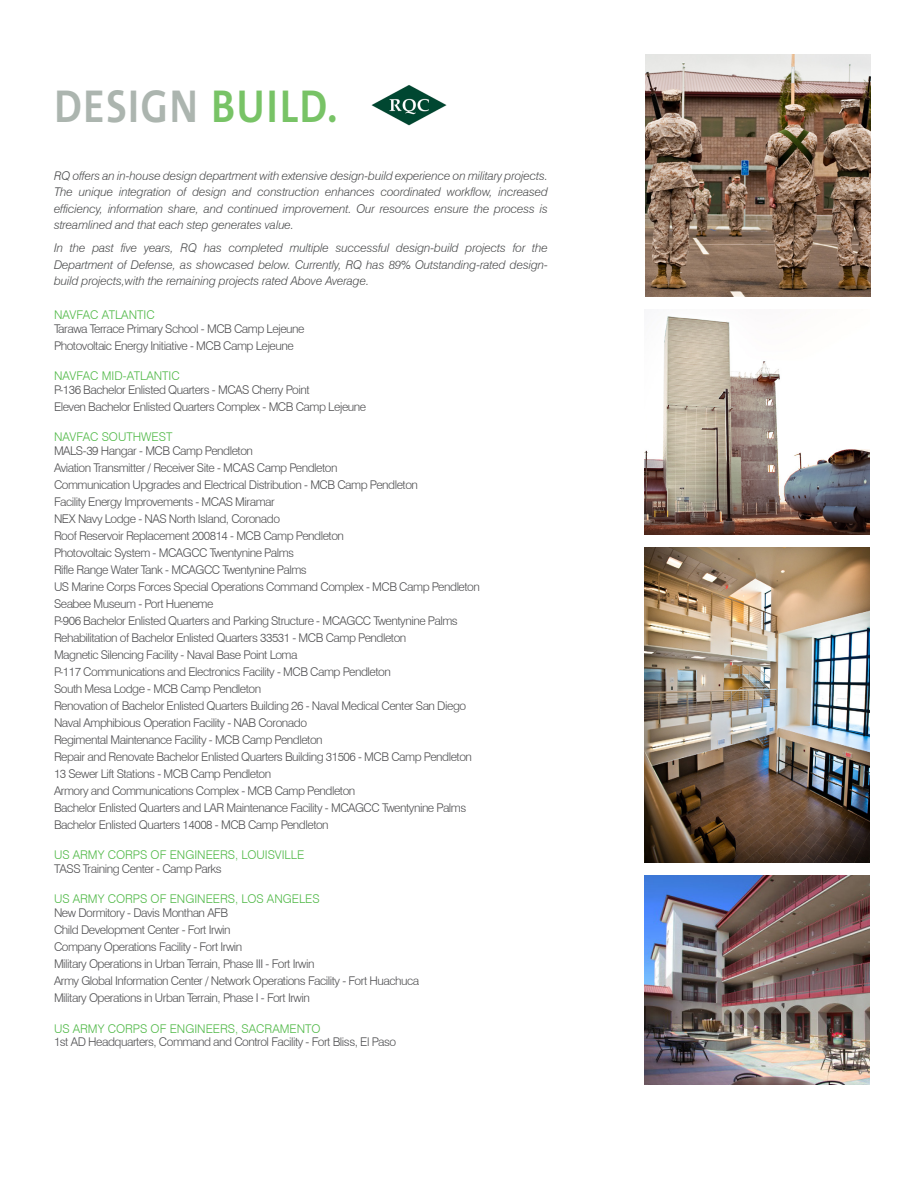
<style>
.page{position:relative;width:918px;height:1188px;background:#fff}
.page>*{position:absolute;margin:0;border:0;box-sizing:border-box;transform-origin:0 0}
.t1{font:700 45px "Corpid";letter-spacing:.03em;color:#acb5af;scale:.88 1}
.t2{font:300 12px "Swiss 721 BT";letter-spacing:-.04em;color:#505052}
.t3{font:italic 300 12px/16.5px "Swiss 721 BT";letter-spacing:-.01em;color:#4b4c4d;text-align:justify}
.t4{font:300 12px "Swiss 721 BT";color:#51b948}
.s1{color:#78c366}
</style>
<div class="page">
<img style="left:371px;top:85px;width:76px;height:41px">
<img style="left:645px;top:55px;width:225px;height:241px">
<img style="left:645px;top:316px;width:225px;height:218px">
<img style="left:645px;top:547px;width:225px;height:315px">
<img style="left:645px;top:875px;width:225px;height:210px">
<p class="t1" style="left:54px;top:82px;width:324px">DESIGN <span class="s1">BUILD.</span></p>
<p class="t3" style="left:54px;top:167px;width:496px">RQ offers an in-house design department with extensive design-build experience on military projects.<br>The unique integration of design and construction enhances coordinated workflow, increased efficiency, information share, and continued improvement. Our resources ensure the process is streamlined and that each step generates value.</p>
<p class="t3" style="left:54px;top:240px;width:496px">In the past five years, RQ has completed multiple successful design-build projects for the Department of Defense, as showcased below. Currently, RQ has 89% Outstanding-rated design&shy;build projects,with the remaining projects rated Above Average.</p>
<p class="t4" style="left:54px;top:308px;width:102px">NAVFAC ATLANTIC</p>
<p class="t2" style="left:54px;top:321px;width:252px">Tarawa Terrace Primary School - MCB Camp Lejeune</p>
<p class="t2" style="left:54px;top:338px;width:241px">Photovoltaic Energy Initiative - MCB Camp Lejeune</p>
<p class="t4" style="left:54px;top:369px;width:127px">NAVFAC MID-ATLANTIC</p>
<p class="t2" style="left:54px;top:382px;width:257px">P-136 Bachelor Enlisted Quarters - MCAS Cherry Point</p>
<p class="t2" style="left:54px;top:399px;width:314px">Eleven Bachelor Enlisted Quarters Complex - MCB Camp Lejeune</p>
<p class="t4" style="left:54px;top:430px;width:120px">NAVFAC SOUTHWEST</p>
<p class="t2" style="left:54px;top:443px;width:201px">MALS-39 Hangar - MCB Camp Pendleton</p>
<p class="t2" style="left:54px;top:460px;width:285px">Aviation Transmitter / Receiver Site - MCAS Camp Pendleton</p>
<p class="t2" style="left:54px;top:477px;width:366px">Communication Upgrades and Electrical Distribution - MCB Camp Pendleton</p>
<p class="t2" style="left:54px;top:494px;width:222px">Facility Energy Improvements - MCAS Miramar</p>
<p class="t2" style="left:54px;top:511px;width:228px">NEX Navy Lodge - NAS North Island, Coronado</p>
<p class="t2" style="left:54px;top:528px;width:292px">Roof Reservoir Replacement 200814 - MCB Camp Pendleton</p>
<p class="t2" style="left:54px;top:545px;width:242px">Photovoltaic System - MCAGCC Twentynine Palms</p>
<p class="t2" style="left:54px;top:562px;width:254px">Rifle Range Water Tank - MCAGCC Twentynine Palms</p>
<p class="t2" style="left:54px;top:579px;width:427px">US Marine Corps Forces Special Operations Command Complex - MCB Camp Pendleton</p>
<p class="t2" style="left:54px;top:596px;width:161px">Seabee Museum - Port Hueneme</p>
<p class="t2" style="left:54px;top:613px;width:405px">P-906 Bachelor Enlisted Quarters and Parking Structure - MCAGCC Twentynine Palms</p>
<p class="t2" style="left:54px;top:630px;width:354px">Rehabilitation of Bachelor Enlisted Quarters 33531 - MCB Camp Pendleton</p>
<p class="t2" style="left:54px;top:647px;width:245px">Magnetic Silencing Facility - Naval Base Point Loma</p>
<p class="t2" style="left:54px;top:664px;width:338px">P-117 Communications and Electronics Facility - MCB Camp Pendleton</p>
<p class="t2" style="left:54px;top:681px;width:209px">South Mesa Lodge - MCB Camp Pendleton</p>
<p class="t2" style="left:54px;top:698px;width:414px">Renovation of Bachelor Enlisted Quarters Building 26 - Naval Medical Center San Diego</p>
<p class="t2" style="left:54px;top:715px;width:255px">Naval Amphibious Operation Facility - NAB Coronado</p>
<p class="t2" style="left:54px;top:732px;width:270px">Regimental Maintenance Facility - MCB Camp Pendleton</p>
<p class="t2" style="left:54px;top:749px;width:420px">Repair and Renovate Bachelor Enlisted Quarters Building 31506 - MCB Camp Pendleton</p>
<p class="t2" style="left:54px;top:766px;width:219px">13 Sewer Lift Stations - MCB Camp Pendleton</p>
<p class="t2" style="left:54px;top:783px;width:303px">Armory and Communications Complex - MCB Camp Pendleton</p>
<p class="t2" style="left:54px;top:800px;width:414px">Bachelor Enlisted Quarters and LAR Maintenance Facility - MCAGCC Twentynine Palms</p>
<p class="t2" style="left:54px;top:817px;width:276px">Bachelor Enlisted Quarters 14008 - MCB Camp Pendleton</p>
<p class="t4" style="left:54px;top:848px;width:252px">US ARMY CORPS OF ENGINEERS, LOUISVILLE</p>
<p class="t2" style="left:54px;top:861px;width:169px">TASS Training Center - Camp Parks</p>
<p class="t4" style="left:54px;top:892px;width:267px">US ARMY CORPS OF ENGINEERS, LOS ANGELES</p>
<p class="t2" style="left:54px;top:905px;width:176px">New Dormitory - Davis Monthan AFB</p>
<p class="t2" style="left:54px;top:922px;width:178px">Child Development Center - Fort Irwin</p>
<p class="t2" style="left:54px;top:939px;width:190px">Company Operations Facility - Fort Irwin</p>
<p class="t2" style="left:54px;top:956px;width:262px">Military Operations in Urban Terrain, Phase III - Fort Irwin</p>
<p class="t2" style="left:54px;top:973px;width:367px">Army Global Information Center / Network Operations Facility - Fort Huachuca</p>
<p class="t2" style="left:54px;top:990px;width:257px">Military Operations in Urban Terrain, Phase I - Fort Irwin</p>
<p class="t4" style="left:54px;top:1021px;width:268px">US ARMY CORPS OF ENGINEERS, SACRAMENTO</p>
<p class="t2" style="left:54px;top:1034px;width:344px">1st AD Headquarters, Command and Control Facility - Fort Bliss, El Paso</p>
</div>
